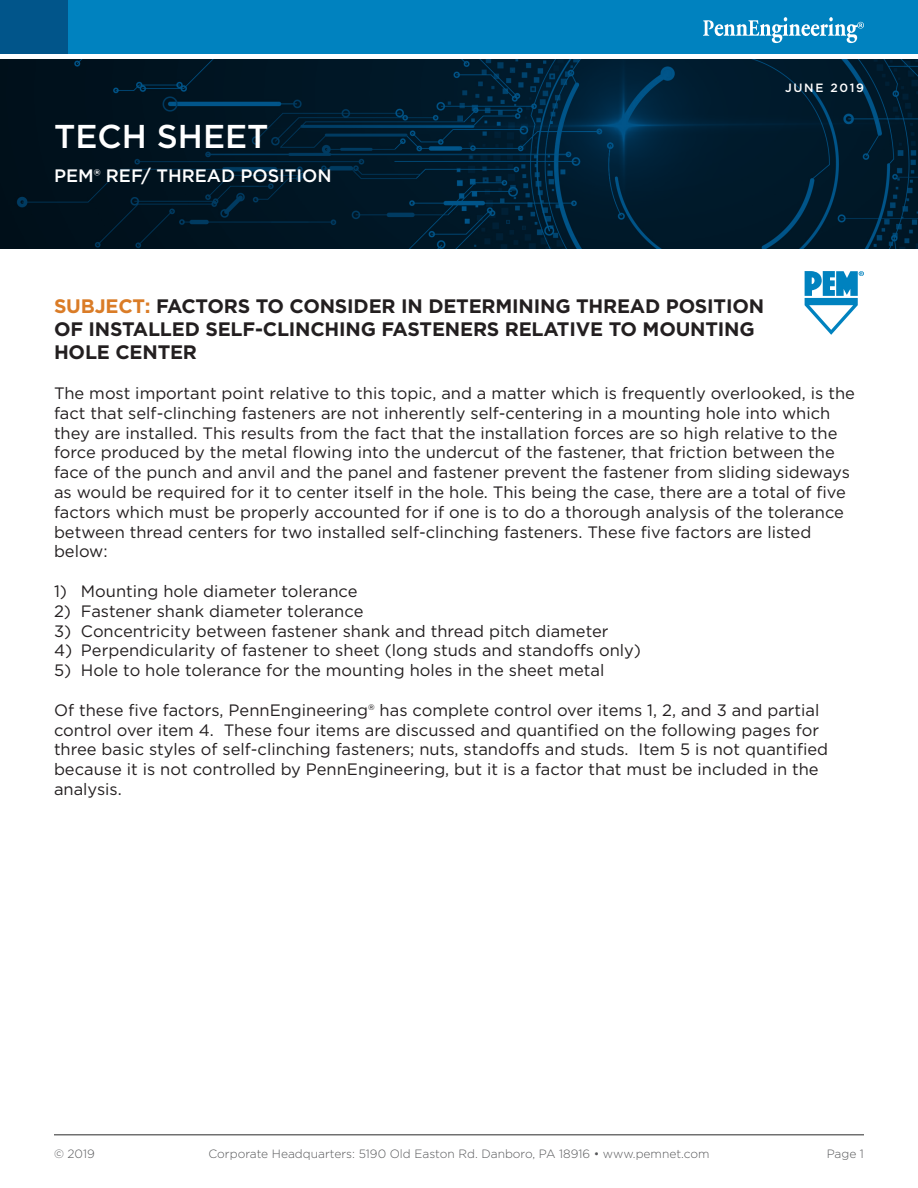
<style>
.page{position:relative;width:918px;height:1188px;background:#fff}
.page>*{position:absolute;margin:0;border:0;box-sizing:border-box;transform-origin:0 0}
.t1{font:500 33px "Gotham";color:#fff}
.t2{font:700 19.5px/23.4px "Gotham";letter-spacing:-.01em;color:#231f20}
.t3{font:500 18px "Gotham";color:#fff}
.t4{font:16.5px/19.8px "Gotham";color:#231f20}
.t5{font:300 12px "Gotham";color:#57585a}
.t6{font:500 12px "Gotham";letter-spacing:.14em;color:#fff}
.s1{color:#da7c27}
</style>
<div class="page">
<svg style="left:0;top:59px;width:918px;height:189px;background:#001b2d"></svg>
<div style="left:68px;top:0;width:850px;height:54px;background:#0082bf"></div>
<div style="left:0;top:0;width:68px;height:54px;background:#01558a"></div>
<svg style="left:703px;top:17px;width:161px;height:26px"></svg>
<svg style="left:805px;top:271px;width:59px;height:64px"></svg>
<hr style="left:54px;top:1134px;width:810px;height:2px;background:#707070">
<h1 class="t1" style="left:54px;top:115px;width:216px">TECH SHEET</h1>
<p class="t3" style="left:54px;top:164px;width:279px">PEM® REF/ THREAD POSITION</p>
<p class="t6" style="left:785px;top:80px;width:80px">JUNE 2019</p>
<p class="t2" style="left:54px;top:294px;width:712px"><span class="s1">SUBJECT:</span> FACTORS TO CONSIDER IN DETERMINING THREAD POSITION<br>OF INSTALLED SELF-CLINCHING FASTENERS RELATIVE TO MOUNTING<br>HOLE CENTER</p>
<p class="t4" style="left:54px;top:383px;width:803px">The most important point relative to this topic, and a matter which is frequently overlooked, is the fact that self-clinching fasteners are not inherently self-centering in a mounting hole into which they are installed. This results from the fact that the installation forces are so high relative to the force produced by the metal flowing into the undercut of the fastener, that friction between the face of the punch and anvil and the panel and fastener prevent the fastener from sliding sideways as would be required for it to center itself in the hole. This being the case, there are a total of five factors which must be properly accounted for if one is to do a thorough analysis of the tolerance between thread centers for two installed self-clinching fasteners. These five factors are listed below:</p>
<p class="t4" style="left:54px;top:581px;width:305px">1) Mounting hole diameter tolerance</p>
<p class="t4" style="left:54px;top:601px;width:311px">2) Fastener shank diameter tolerance</p>
<p class="t4" style="left:54px;top:621px;width:556px">3) Concentricity between fastener shank and thread pitch diameter</p>
<p class="t4" style="left:54px;top:640px;width:589px">4) Perpendicularity of fastener to sheet (long studs and standoffs only)</p>
<p class="t4" style="left:54px;top:660px;width:552px">5) Hole to hole tolerance for the mounting holes in the sheet metal</p>
<p class="t4" style="left:54px;top:700px;width:776px">Of these five factors, PennEngineering® has complete control over items 1, 2, and 3 and partial control over item 4. These four items are discussed and quantified on the following pages for three basic styles of self-clinching fasteners; nuts, standoffs and studs. Item 5 is not quantified because it is not controlled by PennEngineering, but it is a factor that must be included in the analysis.</p>
<p class="t5" style="left:54px;top:1146px;width:42px">© 2019</p>
<p class="t5" style="left:209px;top:1146px;width:502px">Corporate Headquarters: 5190 Old Easton Rd. Danboro, PA 18916 • www.pemnet.com</p>
<p class="t5" style="left:827px;top:1146px;width:39px">Page 1</p>
</div>
